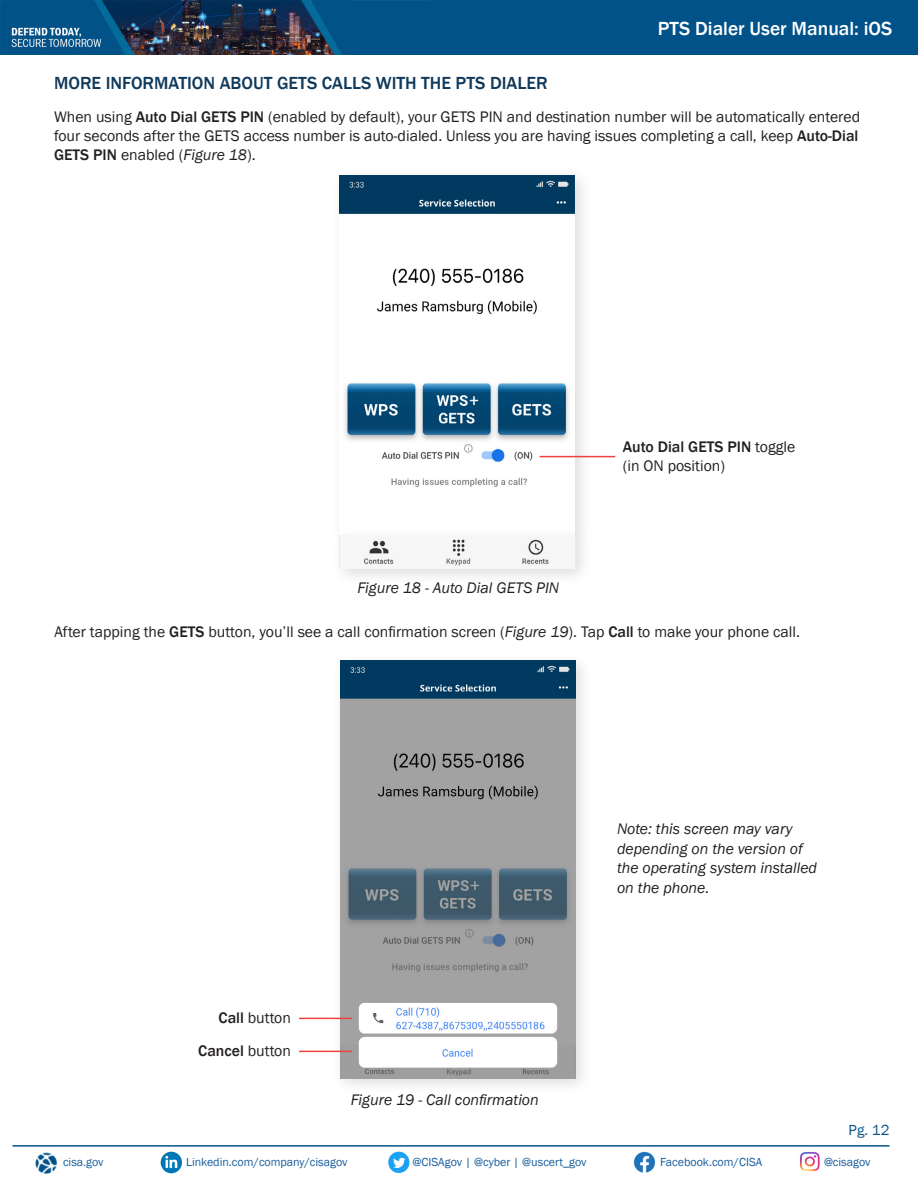
<style>
.page{position:relative;width:918px;height:1188px;background:#fff}
.page>*{position:absolute;margin:0;border:0;box-sizing:border-box;transform-origin:0 0}
.t1{font:500 19.5px "Franklin Gothic";color:#fff}
.Section_Headers{font:500 18px "Franklin Gothic";color:#10395b}
.t2{font:15.75px/18.9px "Franklin Gothic";color:#231f20;text-align:justify}
.t3{font:italic 15.75px/19.5px "Franklin Gothic";color:#231f20}
.t4{font:500 15.75px "Franklin Gothic";color:#231f20}
.t5{font:15px "Franklin Gothic";color:#0f5386}
.t6{font:12px "Franklin Gothic";color:#175d9e}
.s1{font-weight:500}
.s2{font-style:italic}
.s3{font-weight:400}
</style>
<div class="page">
<img style="left:633px;top:1151px;width:23px;height:22px">
<img style="left:800px;top:1151px;width:20px;height:21px">
<img style="left:160px;top:1151px;width:22px;height:23px">
<img style="left:388px;top:1151px;width:22px;height:23px">
<img style="left:35px;top:1152px;width:23px;height:22px">
<hr style="left:12px;top:1145px;width:877px;height:2px;background:#0a5385">
<img style="left:0;top:0;width:918px;height:55px">
<div style="left:331px;top:167px;width:261px;height:386px;background:#231f20;opacity:.15"></div>
<img style="left:340px;top:175px;width:235px;height:351px">
<div style="left:331px;top:526px;width:262px;height:60px;background:#231f20;opacity:.15"></div>
<hr style="left:540px;top:456px;width:75px;height:1px;background:#ee4140">
<div style="left:331px;top:652px;width:262px;height:444px;background:#231f20;opacity:.15"></div>
<img style="left:340px;top:661px;width:235px;height:417px">
<hr style="left:299px;top:1018px;width:53px;height:1px;background:#ee4140">
<hr style="left:299px;top:1051px;width:53px;height:1px;background:#ee4140">
<p class="Section_Headers" style="left:54px;top:72px;width:495px">MORE INFORMATION ABOUT GETS CALLS WITH THE PTS DIALER</p>
<p class="t1" style="left:658px;top:17px;width:236px">PTS Dialer User Manual: iOS</p>
<p class="t2" style="left:54px;top:108px;width:808px">When using <span class="s1">Auto Dial GETS PIN</span> (enabled by default), your GETS PIN and destination number will be automatically entered four seconds after the GETS access number is auto-dialed. Unless you are having issues completing a call, keep <span class="s1">Auto-Dial GETS PIN</span> enabled (<span class="s2">Figure 18</span>).</p>
<p class="t3" style="left:357px;top:579px;width:203px">Figure 18 - Auto Dial GETS PIN</p>
<p class="t4" style="left:623px;top:437px;width:174px">Auto Dial GETS PIN <span class="s3">toggle</span></p>
<p class="t2" style="left:623px;top:457px;width:104px">(in ON position)</p>
<p class="t2" style="left:54px;top:622px;width:747px">After tapping the <span class="s1">GETS</span> button, you’ll see a call confirmation screen (<span class="s2">Figure 19</span>). Tap <span class="s1">Call</span> to make your phone call.</p>
<p class="t2" style="left:219px;top:1009px;width:74px"><span class="s1">Call</span> button</p>
<p class="t4" style="left:198px;top:1041px;width:94px">Cancel <span class="s3">button</span></p>
<p class="t3" style="left:351px;top:1090px;width:190px">Figure 19 - Call confirmation</p>
<p class="t3" style="left:617px;top:819px;width:201px">Note: this screen may vary depending on the version of the operating system installed on the phone.</p>
<p class="t5" style="left:849px;top:1120px;width:42px">Pg. 12</p>
<p class="t6" style="left:63px;top:1155px;width:42px">cisa.gov</p>
<p class="t6" style="left:186px;top:1155px;width:163px">Linkedin.com/company/cisagov</p>
<p class="t6" style="left:413px;top:1155px;width:175px">@CISAgov | @cyber | @uscert_gov</p>
<p class="t6" style="left:660px;top:1155px;width:104px">Facebook.com/CISA</p>
<p class="t6" style="left:824px;top:1155px;width:48px">@cisagov</p>
</div>
